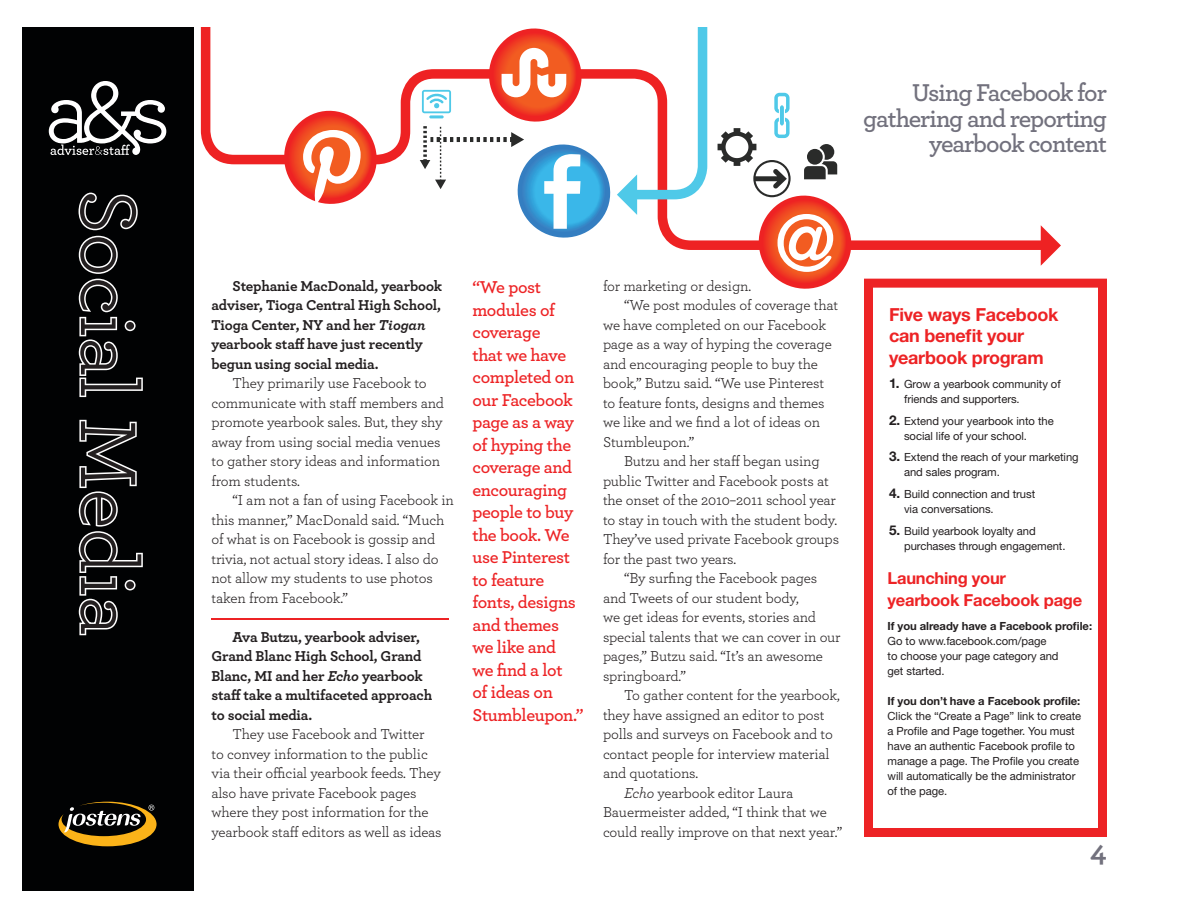
<style>
.page{position:relative;width:1188px;height:918px;background:#fff}
.page>*{position:absolute;margin:0;border:0;box-sizing:border-box;transform-origin:0 0}
.t1{font:82.5px "Archer";letter-spacing:-.01em;color:#231f20}
.t2{font:700 30px "Archer";color:#72717d}
.t3{font:600 25.5px/25.5px "Archer";letter-spacing:-.04em;color:#72717d;text-align:right}
.t4{font:600 18px/22.5px "Archer";letter-spacing:-.02em;color:#ed2325}
.t5{font:700 18px/21.6px "Helvetica Neue";letter-spacing:-.015em;color:#ed2325}
.t6{font:700 16.5px/21.6px "Helvetica Neue";letter-spacing:-.015em;color:#ed2325}
.t7{font:15px/19.5px "Archer";letter-spacing:-.01em;color:#231f20}
.t8{font:700 15px/19.5px "Archer";letter-spacing:-.01em;color:#231f20}
.t9{font:11.25px/15px "Helvetica Neue";letter-spacing:-.005em;color:#231f20}
.t10{font:700 11.25px "Helvetica Neue";letter-spacing:-.005em;color:#231f20}
.s1{font-style:italic}
.s2{font-weight:700;font-size:13.5px}
</style>
<div class="page">
<div style="left:22px;top:27px;width:172px;height:864px;background:#010203"></div>
<svg style="left:59px;top:802px;width:98px;height:44px"></svg>
<svg style="left:49px;top:81px;width:117px;height:74px"></svg>
<svg style="left:864px;top:279px;width:243px;height:558px"></svg>
<svg style="left:201px;top:27px;width:840px;height:223px"></svg>
<svg style="left:278px;top:105px;width:105px;height:105px"></svg>
<svg style="left:1041px;top:225px;width:20px;height:41px"></svg>
<svg style="left:420px;top:27px;width:287px;height:217px"></svg>
<svg style="left:718px;top:93px;width:140px;height:196px"></svg>
<svg style="left:79px;top:193px;width:59px;height:37px"></svg>
<svg style="left:79px;top:236px;width:64px;height:161px"></svg>
<svg style="left:79px;top:420px;width:64px;height:215px"></svg>
<hr style="left:212px;top:618px;width:237px;height:1px;background:#ed2325">
<h1 class="t1" style="left:165px;top:189px;width:449px;rotate:90deg">Social Media</h1>
<h3 class="t3" style="left:863px;top:79px;width:245px">Using Facebook for gathering and reporting yearbook content</h3>
<p class="t8" style="left:212px;top:275px;width:232px;text-indent:21px">Stephanie MacDonald, yearbook adviser, Tioga Central High School,<br>Tioga Center, NY and her <span class="s1">Tiogan </span>yearbook staff have just recently begun using social media.</p>
<p class="t7" style="left:212px;top:373px;width:234px;text-indent:21px">They primarily use Facebook to communicate with staff members and promote yearbook sales. But, they shy away from using social media venues to gather story ideas and information from students.</p>
<p class="t7" style="left:212px;top:490px;width:244px;text-indent:21px">“I am not a fan of using Facebook in this manner,” MacDonald said. “Much of what is on Facebook is gossip and trivia, not actual story ideas. I also do not allow my students to use photos taken from Facebook.”</p>
<p class="t8" style="left:212px;top:626px;width:222px;text-indent:21px">Ava Butzu, yearbook adviser,<br>Grand Blanc High School, Grand<br>Blanc, MI and her <span class="s1">Echo</span> yearbook staff take a multifaceted approach to social media.</p>
<p class="t7" style="left:212px;top:724px;width:232px;text-indent:21px">They use Facebook and Twitter<br>to convey information to the public via their official yearbook feeds. They also have private Facebook pages where they post information for the yearbook staff editors as well as ideas</p>
<p class="t4" style="left:472px;top:275px;width:113px">“We post modules of coverage<br>that we have completed on our Facebook page as a way of hyping the coverage and encouraging people to buy the book. We use Pinterest to feature fonts, designs and themes we like and<br>we find a lot<br>of ideas on<br>Stumbleupon.”</p>
<p class="t7" style="left:603px;top:275px;width:150px">for marketing or design.</p>
<p class="t7" style="left:624px;top:295px;width:216px">“We post modules of coverage that</p>
<p class="t7" style="left:603px;top:314px;width:225px">we have completed on our Facebook</p>
<p class="t7" style="left:603px;top:334px;width:230px">page as a way of hyping the coverage</p>
<p class="t7" style="left:603px;top:353px;width:216px">and encouraging people to buy the</p>
<p class="t7" style="left:603px;top:373px;width:223px">book,” Butzu said. “We use Pinterest</p>
<p class="t7" style="left:603px;top:392px;width:223px">to feature fonts, designs and themes</p>
<p class="t7" style="left:603px;top:412px;width:219px">we like and we find a lot of ideas on</p>
<p class="t7" style="left:603px;top:431px;width:93px">Stumbleupon.”</p>
<p class="t7" style="left:624px;top:451px;width:197px">Butzu and her staff began using</p>
<p class="t7" style="left:603px;top:470px;width:227px">public Twitter and Facebook posts at</p>
<p class="t7" style="left:603px;top:490px;width:234px">the onset of the 2010–2011 school year</p>
<p class="t7" style="left:603px;top:509px;width:236px">to stay in touch with the student body.</p>
<p class="t7" style="left:603px;top:529px;width:238px">They’ve used private Facebook groups</p>
<p class="t7" style="left:603px;top:548px;width:135px">for the past two years.</p>
<p class="t7" style="left:624px;top:568px;width:195px">“By surfing the Facebook pages</p>
<p class="t7" style="left:603px;top:587px;width:197px">and Tweets of our student body,</p>
<p class="t7" style="left:603px;top:607px;width:215px">we get ideas for events, stories and</p>
<p class="t7" style="left:603px;top:626px;width:239px">special talents that we can cover in our</p>
<p class="t7" style="left:603px;top:646px;width:222px">pages,” Butzu said. “It’s an awesome</p>
<p class="t7" style="left:603px;top:665px;width:85px">springboard.”</p>
<p class="t7" style="left:624px;top:685px;width:217px">To gather content for the yearbook,</p>
<p class="t7" style="left:603px;top:704px;width:223px">they have assigned an editor to post</p>
<p class="t7" style="left:603px;top:724px;width:231px">polls and surveys on Facebook and to</p>
<p class="t7" style="left:603px;top:743px;width:228px">contact people for interview material</p>
<p class="t7" style="left:603px;top:763px;width:97px">and quotations.</p>
<p class="t7" style="left:624px;top:782px;width:171px"><span class="s1">Echo</span> yearbook editor Laura</p>
<p class="t7" style="left:603px;top:802px;width:225px">Bauermeister added, “I think that we</p>
<p class="t7" style="left:603px;top:821px;width:241px">could really improve on that next year.”</p>
<p class="t5" style="left:889px;top:303px;width:171px">Five ways Facebook can benefit your yearbook program</p>
<p class="t9" style="left:904px;top:376px;width:158px;text-indent:-15px"><span class="s2">1.</span> Grow a yearbook community of friends and supporters.</p>
<p class="t9" style="left:904px;top:413px;width:151px;text-indent:-15px"><span class="s2">2.</span> Extend your yearbook into the social life of your school.</p>
<p class="t9" style="left:904px;top:450px;width:176px;text-indent:-15px"><span class="s2">3.</span> Extend the reach of your marketing and sales program.</p>
<p class="t9" style="left:904px;top:487px;width:133px;text-indent:-15px"><span class="s2">4.</span> Build connection and trust via conversations.</p>
<p class="t9" style="left:904px;top:523px;width:163px;text-indent:-15px"><span class="s2">5.</span> Build yearbook loyalty and purchases through engagement.</p>
<p class="t6" style="left:888px;top:567px;width:196px">Launching your<br>yearbook Facebook page</p>
<p class="t10" style="left:888px;top:619px;width:206px">If you already have a Facebook profile:</p>
<p class="t9" style="left:888px;top:633px;width:172px">Go to www.facebook.com/page to choose your page category and get started.</p>
<p class="t10" style="left:888px;top:694px;width:194px">If you don’t have a Facebook profile:</p>
<p class="t9" style="left:888px;top:708px;width:195px">Click the “Create a Page” link to create a Profile and Page together. You must have an authentic Facebook profile to manage a page. The Profile you create will automatically be the administrator of the page.</p>
<h2 class="t2" style="left:1090px;top:827px;width:18px">4</h2>
</div>
